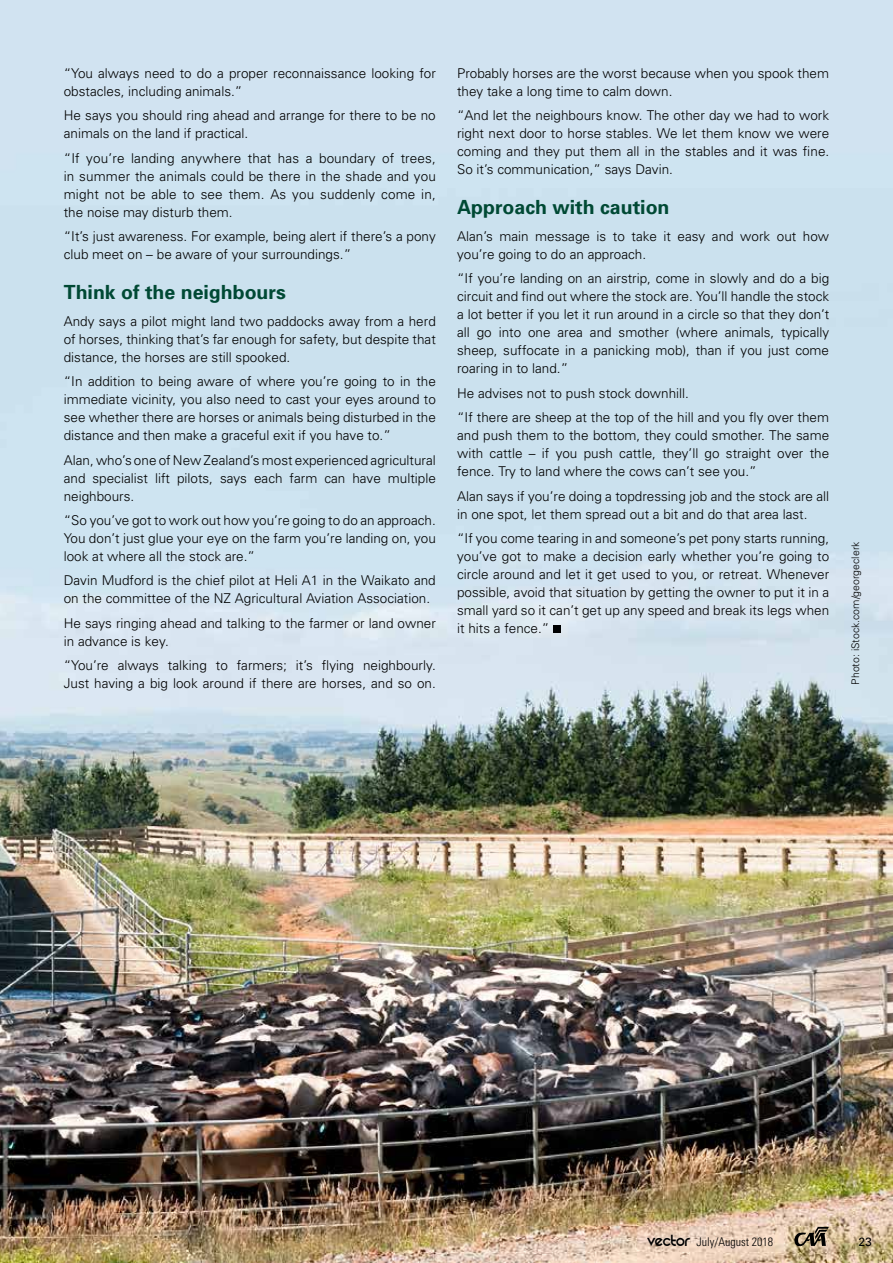
<style>
.page{position:relative;width:893px;height:1263px;background:#fff}
.page>*{position:absolute;margin:0;border:0;box-sizing:border-box;transform-origin:0 0}
.t1{font:700 19.5px "Univers";color:#004934}
.t2{font:300 13.5px/18px "Univers";color:#000}
.t3{font:300 condensed 12px "Univers";color:#000}
.t4{font:12px "Univers";color:#000}
.t5{font:300 10.5px "Univers";color:#000}
.s1{font-family:"REZ";font-weight:400;font-stretch:normal;font-size:18px}
</style>
<div class="page">
<img style="left:0;top:0;width:893px;height:1263px">
<div style="left:553px;top:626px;width:7px;height:7px;background:#000"></div>
<svg style="left:794px;top:1227px;width:35px;height:19px"></svg>
<p class="t2" style="left:64px;top:64px;width:374px">“You always need to do a proper reconnaissance looking for obstacles, including animals.”</p>
<p class="t2" style="left:64px;top:106px;width:373px">He says you should ring ahead and arrange for there to be no animals on the land if practical.</p>
<p class="t2" style="left:64px;top:149px;width:374px;text-align:justify">“If you’re landing anywhere that has a boundary of trees, in summer the animals could be there in the shade and you might not be able to see them. As you suddenly come in, the noise may disturb them.</p>
<p class="t2" style="left:64px;top:227px;width:374px">“It’s just awareness. For example, being alert if there’s a pony club meet on – be aware of your surroundings.”</p>
<h1 class="t1" style="left:64px;top:280px;width:224px">Think of the neighbours</h1>
<p class="t2" style="left:64px;top:312px;width:374px;text-align:justify">Andy says a pilot might land two paddocks away from a herd of horses, thinking that’s far enough for safety, but despite that distance, the horses are still spooked.</p>
<p class="t2" style="left:64px;top:372px;width:374px;text-align:justify">“In addition to being aware of where you’re going to in the immediate vicinity, you also need to cast your eyes around to see whether there are horses or animals being disturbed in the distance and then make a graceful exit if you have to.”</p>
<p class="t2" style="left:64px;top:450px;width:374px;text-align:justify">Alan, who’s one of New Zealand’s most experienced agricultural and specialist lift pilots, says each farm can have multiple neighbours.</p>
<p class="t2" style="left:64px;top:511px;width:374px;text-align:justify">“So you’ve got to work out how you’re going to do an approach.<br>You don’t just glue your eye on the farm you’re landing on, you look at where all the stock are.”</p>
<p class="t2" style="left:64px;top:571px;width:373px">Davin Mudford is the chief pilot at Heli A1 in the Waikato and on the committee of the NZ Agricultural Aviation Association.</p>
<p class="t2" style="left:64px;top:613px;width:374px">He says ringing ahead and talking to the farmer or land owner in advance is key.</p>
<p class="t2" style="left:64px;top:656px;width:374px">“You’re always talking to farmers; it’s flying neighbourly.<br>Just having a big look around if there are horses, and so on.</p>
<p class="t2" style="left:457px;top:64px;width:374px">Probably horses are the worst because when you spook them they take a long time to calm down.</p>
<p class="t2" style="left:457px;top:106px;width:374px;text-align:justify">“And let the neighbours know. The other day we had to work right next door to horse stables. We let them know we were coming and they put them all in the stables and it was fine.<br>So it’s communication,” says Davin.</p>
<h1 class="t1" style="left:457px;top:195px;width:214px">Approach with caution</h1>
<p class="t2" style="left:457px;top:227px;width:374px">Alan’s main message is to take it easy and work out how you’re going to do an approach.</p>
<p class="t2" style="left:457px;top:269px;width:374px;text-align:justify">“If you’re landing on an airstrip, come in slowly and do a big circuit and find out where the stock are. You’ll handle the stock a lot better if you let it run around in a circle so that they don’t all go into one area and smother (where animals, typically sheep, suffocate in a panicking mob), than if you just come roaring in to land.”</p>
<p class="t2" style="left:457px;top:380px;width:373px;line-height:24.5px">He advises not to push stock downhill.<br>“If there are sheep at the top of the hill and you fly over them</p>
<p class="t2" style="left:457px;top:426px;width:374px;text-align:justify">and push them to the bottom, they could smother. The same with cattle – if you push cattle, they’ll go straight over the fence. Try to land where the cows can’t see you.”</p>
<p class="t2" style="left:457px;top:486px;width:374px">Alan says if you’re doing a topdressing job and the stock are all in one spot, let them spread out a bit and do that area last.</p>
<p class="t2" style="left:457px;top:529px;width:374px;text-align:justify">“If you come tearing in and someone’s pet pony starts running, you’ve got to make a decision early whether you’re going to circle around and let it get used to you, or retreat. Whenever possible, avoid that situation by getting the owner to put it in a small yard so it can’t get up any speed and break its legs when it hits a fence.”</p>
<p class="t5" style="left:849px;top:685px;width:144px;rotate:-90deg">Photo: iStock.com/georgeclerk</p>
<p class="t3" style="left:647px;top:1235px;width:127px"><span class="s1">vector</span> July/August 2018</p>
<p class="t4" style="left:858px;top:1234px;width:15px">23</p>
</div>
